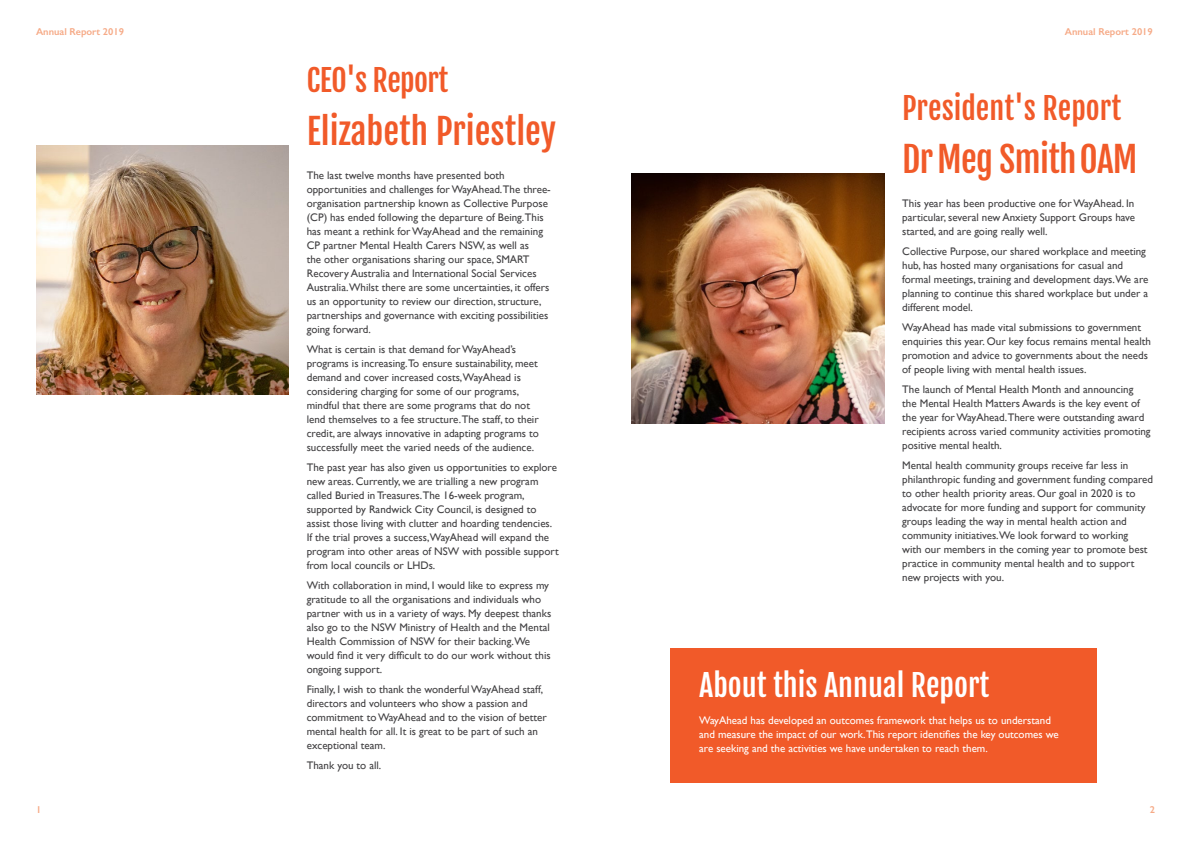
<style>
.page{position:relative;width:1191px;height:842px;background:#fff}
.page>*{position:absolute;margin:0;border:0;box-sizing:border-box;transform-origin:0 0}
.t1{font:35px "Fjalla One";color:#f15a29}
.t2{font:35px "Fjalla One";letter-spacing:-.02em;color:#f15a29}
.t3{font:30px "Fjalla One";color:#fff}
.t4{font:30px "Fjalla One";color:#f15a29}
.t5{font:30px "Fjalla One";letter-spacing:-.02em;color:#f15a29}
.t6{font:11px/14px "Gill Sans";color:#414042}
.t7{font:11px/14px "Gill Sans";color:#fff}
.t8{font:600 10px "Gill Sans";color:#f6aa87}
</style>
<div class="page">
<div style="left:670px;top:648px;width:426px;height:134px;background:#f15a29"></div>
<img style="left:36px;top:145px;width:253px;height:250px">
<img style="left:631px;top:174px;width:253px;height:249px">
<p class="t8" style="left:36px;top:26px;width:89px">Annual Report 2019</p>
<h2 class="t5" style="left:307px;top:62px;width:143px">CEO's Report</h2>
<h1 class="t1" style="left:307px;top:110px;width:251px">Elizabeth Priestley</h1>
<p class="t6" style="left:307px;top:168px;width:246px">The last twelve months have presented both opportunities and challenges for WayAhead.The three&shy;organisation partnership known as Collective Purpose (CP) has ended following the departure of Being.This has meant a rethink for WayAhead and the remaining CP partner Mental Health Carers NSW, as well as<br>the other organisations sharing our space, SMART Recovery Australia and International Social Services Australia.Whilst there are some uncertainties, it offers us an opportunity to review our direction, structure, partnerships and governance with exciting possibilities going forward.</p>
<p class="t6" style="left:307px;top:342px;width:234px">What is certain is that demand for WayAhead’s programs is increasing.To ensure sustainability, meet demand and cover increased costs,WayAhead is considering charging for some of our programs, mindful that there are some programs that do not lend themselves to a fee structure.The staff, to their credit, are always innovative in adapting programs to successfully meet the varied needs of the audience.</p>
<p class="t6" style="left:307px;top:460px;width:253px">The past year has also given us opportunities to explore new areas. Currently, we are trialling a new program called Buried in Treasures.The 16-week program, supported by Randwick City Council, is designed to assist those living with clutter and hoarding tendencies.<br>If the trial proves a success,WayAhead will expand the program into other areas of NSW with possible support from local councils or LHDs.</p>
<p class="t6" style="left:307px;top:578px;width:246px">With collaboration in mind, I would like to express my gratitude to all the organisations and individuals who partner with us in a variety of ways. My deepest thanks also go to the NSW Ministry of Health and the Mental Health Commission of NSW for their backing.We would find it very difficult to do our work without this ongoing support.</p>
<p class="t6" style="left:307px;top:682px;width:241px">Finally, I wish to thank the wonderful WayAhead staff, directors and volunteers who show a passion and commitment to WayAhead and to the vision of better mental health for all. It is great to be part of such an exceptional team.</p>
<p class="t6" style="left:307px;top:758px;width:76px">Thank you to all.</p>
<p class="t8" style="left:1064px;top:26px;width:89px">Annual Report 2019</p>
<h2 class="t4" style="left:902px;top:90px;width:220px">President's Report</h2>
<h1 class="t2" style="left:902px;top:138px;width:237px">Dr Meg Smith OAM</h1>
<p class="t6" style="left:902px;top:196px;width:234px;text-align:justify">This year has been productive one for WayAhead. In particular, several new Anxiety Support Groups have started, and are going really well.</p>
<p class="t6" style="left:902px;top:244px;width:248px">Collective Purpose, our shared workplace and meeting hub, has hosted many organisations for casual and formal meetings, training and development days.We are planning to continue this shared workplace but under a different model.</p>
<p class="t6" style="left:902px;top:320px;width:250px">WayAhead has made vital submissions to government enquiries this year. Our key focus remains mental health promotion and advice to governments about the needs of people living with mental health issues.</p>
<p class="t6" style="left:902px;top:382px;width:250px">The launch of Mental Health Month and announcing<br>the Mental Health Matters Awards is the key event of the year for WayAhead.There were outstanding award recipients across varied community activities promoting positive mental health.</p>
<p class="t6" style="left:902px;top:458px;width:252px">Mental health community groups receive far less in philanthropic funding and government funding compared to other health priority areas. Our goal in 2020 is to advocate for more funding and support for community groups leading the way in mental health action and community initiatives.We look forward to working<br>with our members in the coming year to promote best practice in community mental health and to support new projects with you.</p>
<h2 class="t3" style="left:699px;top:666px;width:292px">About this Annual Report</h2>
<p class="t7" style="left:699px;top:713px;width:361px">WayAhead has developed an outcomes framework that helps us to understand and measure the impact of our work.This report identifies the key outcomes we are seeking and the activities we have undertaken to reach them.</p>
<p class="t8" style="left:36px;top:804px;width:7px">1</p>
<p class="t8" style="left:1149px;top:804px;width:7px">2</p>
</div>
